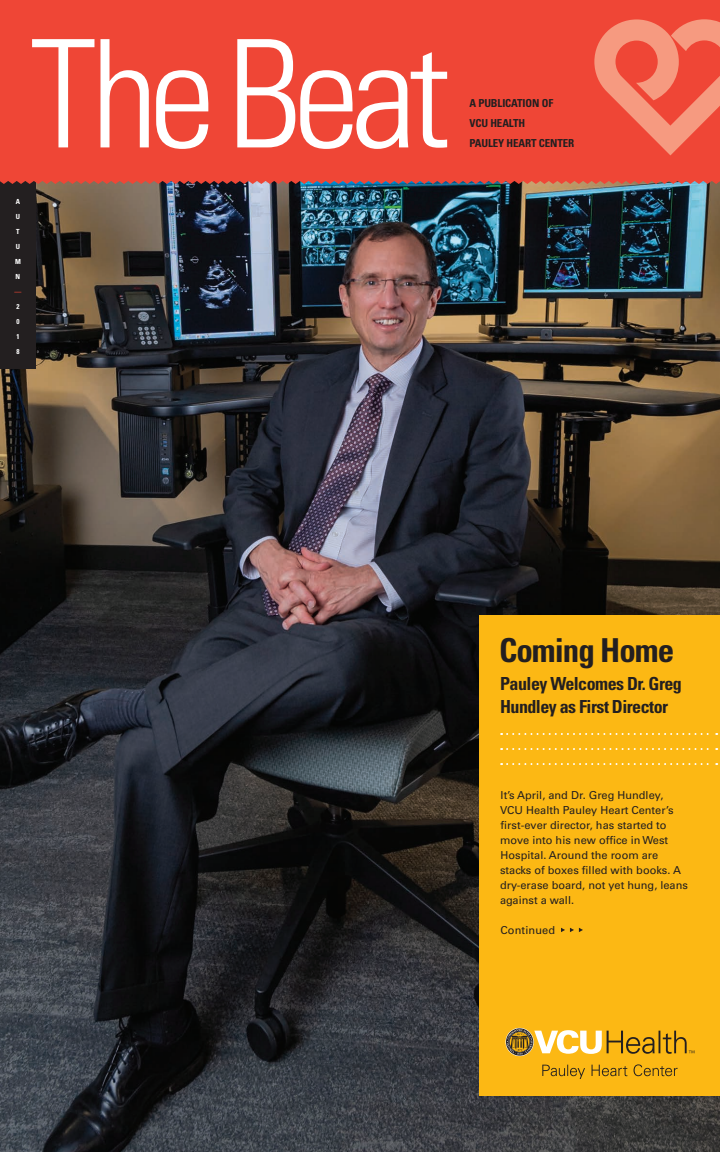
<style>
.page{position:relative;width:720px;height:1152px;background:#fff}
.page>*{position:absolute;margin:0;border:0;box-sizing:border-box;transform-origin:0 0}
.t1{font:300 condensed 150px "Univers";letter-spacing:-.06em;color:#fff}
.t2{font:700 condensed 33px "Univers";letter-spacing:-.03em;color:#231f20}
.t3{font:700 condensed 18px/23px "Univers";letter-spacing:-.03em;color:#231f20}
.t4{font:11px/15px "Univers";color:#231f20}
.t5{font:700 condensed 11px/20px "Univers";letter-spacing:-.01em;color:#231f20}
.t6{font:700 condensed 7px/15px "Univers";color:#fff}
.t7{font:700 condensed 7px "Univers";color:#ef4635}
</style>
<div class="page">
<img style="left:0;top:184px;width:720px;height:968px">
<div style="left:480px;top:616px;width:240px;height:480px;background:#fcb814"></div>
<div style="left:0;top:150px;width:36px;height:219px;background:#231f20"></div>
<svg style="left:561px;top:928px;width:22px;height:4px"></svg>
<svg style="left:501px;top:763px;width:216px;height:2px"></svg>
<svg style="left:501px;top:748px;width:216px;height:2px"></svg>
<svg style="left:501px;top:733px;width:216px;height:2px"></svg>
<div style="left:0;top:0;width:720px;height:184px;background:#ef4636"></div>
<svg style="left:505px;top:1028px;width:189px;height:51px"></svg>
<svg style="left:594px;top:19px;width:126px;height:136px;background:#f26b56"></svg>
<h1 class="t1" style="left:30px;top:4px;width:422px">The Beat</h1>
<p class="t6" style="left:15px;top:194px;width:7px">A<br>U<br>T<br>U<br>M<br>N</p>
<p class="t7" style="left:14px;top:287px;width:8px">—</p>
<p class="t6" style="left:16px;top:299px;width:5px;text-align:justify">2<br>0<br>1<br>8</p>
<p class="t5" style="left:469px;top:93px;width:85px">A PUBLICATION OF<br>VCU HEALTH</p>
<p class="t5" style="left:469px;top:133px;width:107px">PAULEY HEART CENTER</p>
<h2 class="t2" style="left:499px;top:630px;width:177px">Coming Home</h2>
<h3 class="t3" style="left:500px;top:672px;width:183px">Pauley Welcomes Dr. Greg<br>Hundley as First Director</h3>
<p class="t4" style="left:500px;top:787px;width:189px">It’s April, and Dr. Greg Hundley,<br>VCU Health Pauley Heart Center’s first-ever director, has started to move into his new office in West<br>Hospital. Around the room are stacks of boxes filled with books. A dry-erase board, not yet hung, leans against a wall.</p>
<p class="t4" style="left:500px;top:923px;width:56px">Continued</p>
</div>
